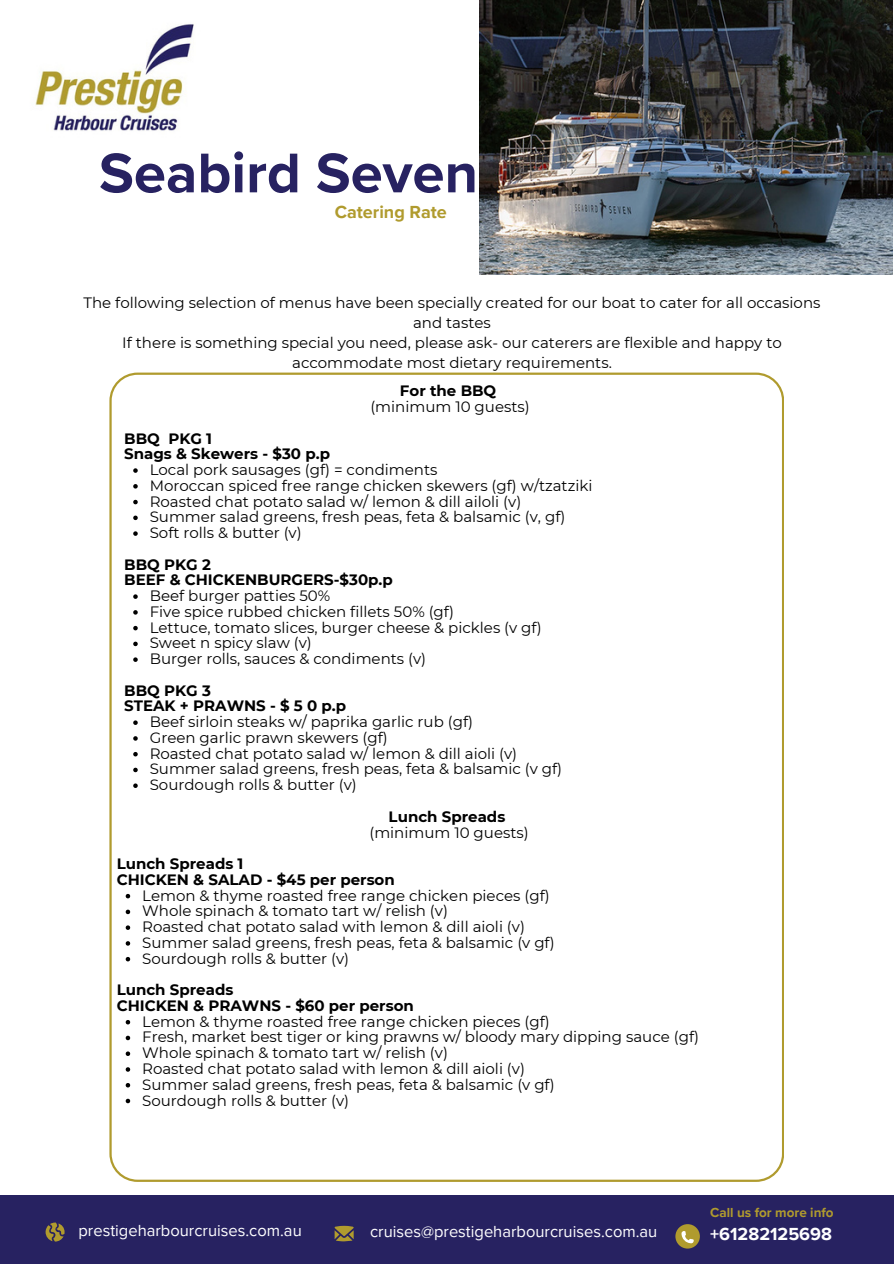
<style>
.page{position:relative;width:894px;height:1264px;background:#fff}
.page>*{position:absolute;margin:0;border:0;box-sizing:border-box;transform-origin:0 0}
.t1{font:700 57.9px "Proxima Nova";color:#272261}
.t2{font:700 18px "Proxima Nova";color:#fff}
.t3{font:700 18px "Proxima Nova";color:#b09b2e}
.t4{font:16.5px "Proxima Nova";color:#fff}
.t5{font:15px/20.2px "Montserrat";color:#000;text-align:center}
.t6{font:700 15px/15.8px "Montserrat";color:#000}
.t7{font:700 13.5px "Proxima Nova";color:#b09b2e}
.s1{font-weight:700}
</style>
<div class="page">
<div style="left:0;top:1195px;width:893px;height:68px;background:#272261"></div>
<svg style="left:46px;top:1222px;width:19px;height:19px"></svg>
<svg style="left:334px;top:1225px;width:19px;height:16px"></svg>
<svg style="left:675px;top:1224px;width:24px;height:24px"></svg>
<svg style="left:681px;top:1230px;width:12px;height:13px"></svg>
<img style="left:35px;top:24px;width:159px;height:107px">
<svg style="left:109px;top:372px;width:674px;height:809px"></svg>
<svg style="left:133px;top:468px;width:5px;height:5px"></svg>
<svg style="left:133px;top:484px;width:5px;height:4px"></svg>
<svg style="left:133px;top:500px;width:5px;height:4px"></svg>
<svg style="left:133px;top:515px;width:5px;height:5px"></svg>
<svg style="left:133px;top:531px;width:5px;height:5px"></svg>
<svg style="left:133px;top:594px;width:5px;height:5px"></svg>
<svg style="left:133px;top:610px;width:5px;height:4px"></svg>
<svg style="left:133px;top:626px;width:5px;height:4px"></svg>
<svg style="left:133px;top:641px;width:5px;height:5px"></svg>
<svg style="left:133px;top:657px;width:5px;height:5px"></svg>
<svg style="left:133px;top:720px;width:5px;height:5px"></svg>
<svg style="left:133px;top:736px;width:5px;height:4px"></svg>
<svg style="left:133px;top:752px;width:5px;height:4px"></svg>
<svg style="left:133px;top:767px;width:5px;height:5px"></svg>
<svg style="left:133px;top:783px;width:5px;height:5px"></svg>
<img style="left:479px;top:0;width:413px;height:274px">
<svg style="left:126px;top:893px;width:4px;height:5px"></svg>
<svg style="left:126px;top:909px;width:4px;height:5px"></svg>
<svg style="left:126px;top:925px;width:4px;height:4px"></svg>
<svg style="left:126px;top:941px;width:4px;height:4px"></svg>
<svg style="left:126px;top:956px;width:4px;height:5px"></svg>
<svg style="left:126px;top:1019px;width:4px;height:5px"></svg>
<svg style="left:126px;top:1035px;width:4px;height:5px"></svg>
<svg style="left:126px;top:1051px;width:4px;height:4px"></svg>
<svg style="left:126px;top:1067px;width:4px;height:4px"></svg>
<svg style="left:126px;top:1082px;width:4px;height:5px"></svg>
<svg style="left:126px;top:1098px;width:4px;height:5px"></svg>
<h4 class="t1" style="left:99px;top:139px;width:380px">Seabird Seven</h4>
<p class="t3" style="left:334px;top:201px;width:114px">Catering Rate</p>
<p class="t5" style="left:83px;top:292px;width:738px">The following selection of menus have been specially created for our boat to cater for all occasions and tastes<br>If there is something special you need, please ask- our caterers are flexible and happy to accommodate most dietary requirements.</p>
<h1 class="t5" style="left:370px;top:383px;width:161px;line-height:15.8px"><span class="s1">For the BBQ </span>(minimum 10 guests)</h1>
<h2 class="t6" style="left:124px;top:430px;width:207px">BBQ PKG 1<br>Snags &amp; Skewers - $30 p.p</h2>
<p class="t5" style="left:150px;top:459px;width:289px">Local pork sausages (gf) = condiments</p>
<h5 class="t5" style="left:150px;top:475px;width:444px">Moroccan spiced free range chicken skewers (gf) w/tzatziki</h5>
<h5 class="t5" style="left:150px;top:491px;width:373px">Roasted chat potato salad w/ lemon &amp; dill ailoli (v)</h5>
<h4 class="t5" style="left:150px;top:507px;width:417px">Summer salad greens, fresh peas, feta &amp; balsamic (v, gf)</h4>
<p class="t5" style="left:150px;top:522px;width:153px">Soft rolls &amp; butter (v)</p>
<p class="t6" style="left:124px;top:556px;width:270px">BBQ PKG 2<br>BEEF &amp; CHICKENBURGERS-$30p.p</p>
<p class="t5" style="left:150px;top:585px;width:182px">Beef burger patties 50%</p>
<p class="t5" style="left:150px;top:601px;width:305px">Five spice rubbed chicken fillets 50% (gf)</p>
<p class="t5" style="left:150px;top:617px;width:393px">Lettuce, tomato slices, burger cheese &amp; pickles (v gf)</p>
<h4 class="t5" style="left:150px;top:633px;width:163px">Sweet n spicy slaw (v)</h4>
<p class="t5" style="left:150px;top:648px;width:278px">Burger rolls, sauces &amp; condiments (v)</p>
<p class="t6" style="left:124px;top:682px;width:223px">BBQ PKG 3<br>STEAK + PRAWNS - $ 5 0 p.p</p>
<p class="t5" style="left:150px;top:711px;width:325px">Beef sirloin steaks w/ paprika garlic rub (gf)</p>
<p class="t5" style="left:150px;top:727px;width:239px">Green garlic prawn skewers (gf)</p>
<p class="t5" style="left:150px;top:743px;width:369px">Roasted chat potato salad w/ lemon &amp; dill aioli (v)</p>
<h4 class="t5" style="left:150px;top:759px;width:414px">Summer salad greens, fresh peas, feta &amp; balsamic (v gf)</h4>
<p class="t5" style="left:150px;top:774px;width:208px">Sourdough rolls &amp; butter (v)</p>
<p class="t5" style="left:369px;top:808px;width:161px;line-height:15.8px"><span class="s1">Lunch Spreads </span>(minimum 10 guests)</p>
<p class="t6" style="left:117px;top:855px;width:279px">Lunch Spreads 1<br>CHICKEN &amp; SALAD - $45 per person</p>
<p class="t5" style="left:142px;top:885px;width:409px">Lemon &amp; thyme roasted free range chicken pieces (gf)</p>
<h4 class="t5" style="left:142px;top:900px;width:307px">Whole spinach &amp; tomato tart w/ relish (v)</h4>
<p class="t5" style="left:142px;top:916px;width:384px">Roasted chat potato salad with lemon &amp; dill aioli (v)</p>
<p class="t5" style="left:142px;top:932px;width:414px">Summer salad greens, fresh peas, feta &amp; balsamic (v gf)</p>
<p class="t5" style="left:142px;top:948px;width:208px">Sourdough rolls &amp; butter (v)</p>
<p class="t6" style="left:117px;top:981px;width:299px">Lunch Spreads<br>CHICKEN &amp; PRAWNS - $60 per person</p>
<p class="t5" style="left:142px;top:1011px;width:409px">Lemon &amp; thyme roasted free range chicken pieces (gf)</p>
<p class="t5" style="left:142px;top:1026px;width:558px">Fresh, market best tiger or king prawns w/ bloody mary dipping sauce (gf)</p>
<h3 class="t5" style="left:142px;top:1042px;width:307px">Whole spinach &amp; tomato tart w/ relish (v)</h3>
<h3 class="t5" style="left:142px;top:1058px;width:384px">Roasted chat potato salad with lemon &amp; dill aioli (v)</h3>
<p class="t5" style="left:142px;top:1074px;width:414px">Summer salad greens, fresh peas, feta &amp; balsamic (v gf)</p>
<p class="t5" style="left:142px;top:1089px;width:208px">Sourdough rolls &amp; butter (v)</p>
<p class="t7" style="left:710px;top:1204px;width:125px">Call us for more info</p>
<p class="t4" style="left:78px;top:1220px;width:225px">prestigeharbourcruises.com.au</p>
<h5 class="t4" style="left:370px;top:1221px;width:289px">cruises@prestigeharbourcruises.com.au</h5>
<p class="t2" style="left:710px;top:1223px;width:123px">+61282125698</p>
</div>
